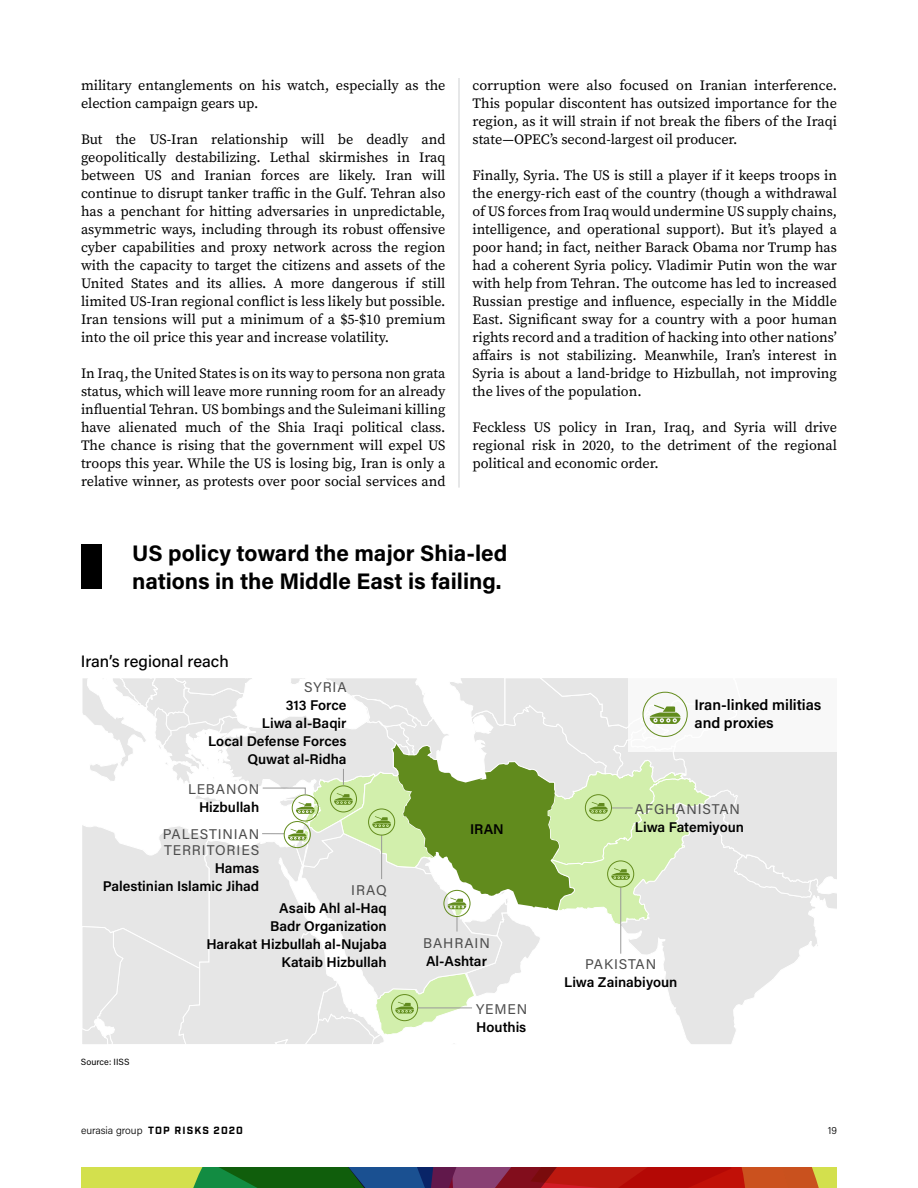
<style>
.page{position:relative;width:918px;height:1188px;background:#fff}
.page>*{position:absolute;margin:0;border:0;box-sizing:border-box;transform-origin:0 0}
.t1{font:700 22.5px/28.5px "Acumin Pro";color:#000}
.t2{font:500 16.5px "Acumin Pro";color:#000}
.t3{font:600 15px/18px "Acumin Pro";color:#000}
.t4{font:14.25px/18px "Source Serif Pro";color:#000;text-align:justify}
.t5{font:600 14.1px/18.1px "Acumin Pro";color:#000;text-align:right}
.t6{font:14.1px/16px "Acumin Pro";letter-spacing:.06em;color:#4d4d4d}
.t7{font:300 10.5px "Acumin Pro";color:#000}
.t8{font:9px "Acumin Pro";color:#000}
.s1{font-family:"Industry";font-weight:700}
</style>
<div class="page">
<svg style="left:81px;top:1167px;width:756px;height:21px;background:#835731"></svg>
<svg style="left:82px;top:678px;width:755px;height:366px"></svg>
<div style="left:81px;top:544px;width:20px;height:46px;background:#000"></div>
<hr style="left:459px;top:78px;width:1px;height:410px;background:#cfd0d2">
<p class="t4" style="left:81px;top:76px;width:366px">military entanglements on his watch, especially as the election campaign gears up.</p>
<p class="t4" style="left:81px;top:130px;width:366px">But the US-Iran relationship will be deadly and geopolitically destabilizing. Lethal skirmishes in Iraq between US and Iranian forces are likely. Iran will continue to disrupt tanker traffic in the Gulf. Tehran also has a penchant for hitting adversaries in unpredictable, asymmetric ways, including through its robust offensive cyber capabilities and proxy network across the region with the capacity to target the citizens and assets of the United States and its allies. A more dangerous if still limited US-Iran regional conflict is less likely but possible.<br>Iran tensions will put a minimum of a $5-$10 premium into the oil price this year and increase volatility.</p>
<p class="t4" style="left:81px;top:364px;width:366px">In Iraq, the United States is on its way to persona non grata status, which will leave more running room for an already influential Tehran. US bombings and the Suleimani killing have alienated much of the Shia Iraqi political class.<br>The chance is rising that the government will expel US troops this year. While the US is losing big, Iran is only a relative winner, as protests over poor social services and</p>
<p class="t4" style="left:473px;top:76px;width:366px">corruption were also focused on Iranian interference.<br>This popular discontent has outsized importance for the region, as it will strain if not break the fibers of the Iraqi state—OPEC’s second-largest oil producer.</p>
<p class="t4" style="left:473px;top:166px;width:366px">Finally, Syria. The US is still a player if it keeps troops in the energy-rich east of the country (though a withdrawal of US forces from Iraq would undermine US supply chains, intelligence, and operational support). But it’s played a poor hand; in fact, neither Barack Obama nor Trump has had a coherent Syria policy. Vladimir Putin won the war with help from Tehran. The outcome has led to increased Russian prestige and influence, especially in the Middle East. Significant sway for a country with a poor human rights record and a tradition of hacking into other nations’ affairs is not stabilizing. Meanwhile, Iran’s interest in Syria is about a land-bridge to Hizbullah, not improving the lives of the population.</p>
<p class="t4" style="left:473px;top:418px;width:366px">Feckless US policy in Iran, Iraq, and Syria will drive regional risk in 2020, to the detriment of the regional political and economic order.</p>
<h1 class="t1" style="left:132px;top:538px;width:377px">US policy toward the major Shia-led nations in the Middle East is failing.</h1>
<p class="t2" style="left:81px;top:650px;width:149px">Iran’s regional reach</p>
<p class="t6" style="left:304px;top:679px;width:44px">SYRIA</p>
<p class="t5" style="left:208px;top:696px;width:140px">313 Force<br>Liwa al-Baqir<br>Local Defense Forces<br>Quwat al-Ridha</p>
<p class="t6" style="left:188px;top:780px;width:73px">LEBANON</p>
<p class="t5" style="left:199px;top:797px;width:62px">Hizbullah</p>
<p class="t6" style="left:163px;top:825px;width:98px">PALESTINIAN<br>TERRITORIES</p>
<p class="t5" style="left:103px;top:858px;width:158px">Hamas<br>Palestinian Islamic Jihad</p>
<p class="t6" style="left:351px;top:881px;width:37px">IRAQ</p>
<p class="t5" style="left:206px;top:898px;width:182px">Asaib Ahl al-Haq<br>Badr Organization<br>Harakat Hizbullah al-Nujaba<br>Kataib Hizbullah</p>
<p class="t8" style="left:81px;top:1056px;width:50px">Source: IISS</p>
<p class="t5" style="left:470px;top:820px;width:35px">IRAN</p>
<p class="t6" style="left:423px;top:934px;width:68px">BAHRAIN</p>
<p class="t5" style="left:426px;top:951px;width:62px">Al-Ashtar</p>
<p class="t6" style="left:476px;top:1000px;width:53px">YEMEN</p>
<p class="t5" style="left:476px;top:1017px;width:52px">Houthis</p>
<p class="t3" style="left:694px;top:695px;width:128px">Iran-linked militias and proxies</p>
<p class="t6" style="left:635px;top:801px;width:106px">AFGHANISTAN</p>
<p class="t5" style="left:635px;top:818px;width:111px">Liwa Fatemiyoun</p>
<p class="t6" style="left:585px;top:956px;width:72px">PAKISTAN</p>
<p class="t5" style="left:564px;top:973px;width:115px">Liwa Zainabiyoun</p>
<p class="t7" style="left:81px;top:1123px;width:163px">eurasia group <span class="s1">TOP RISKS 2020</span></p>
<p class="t7" style="left:828px;top:1123px;width:11px">19</p>
</div>
